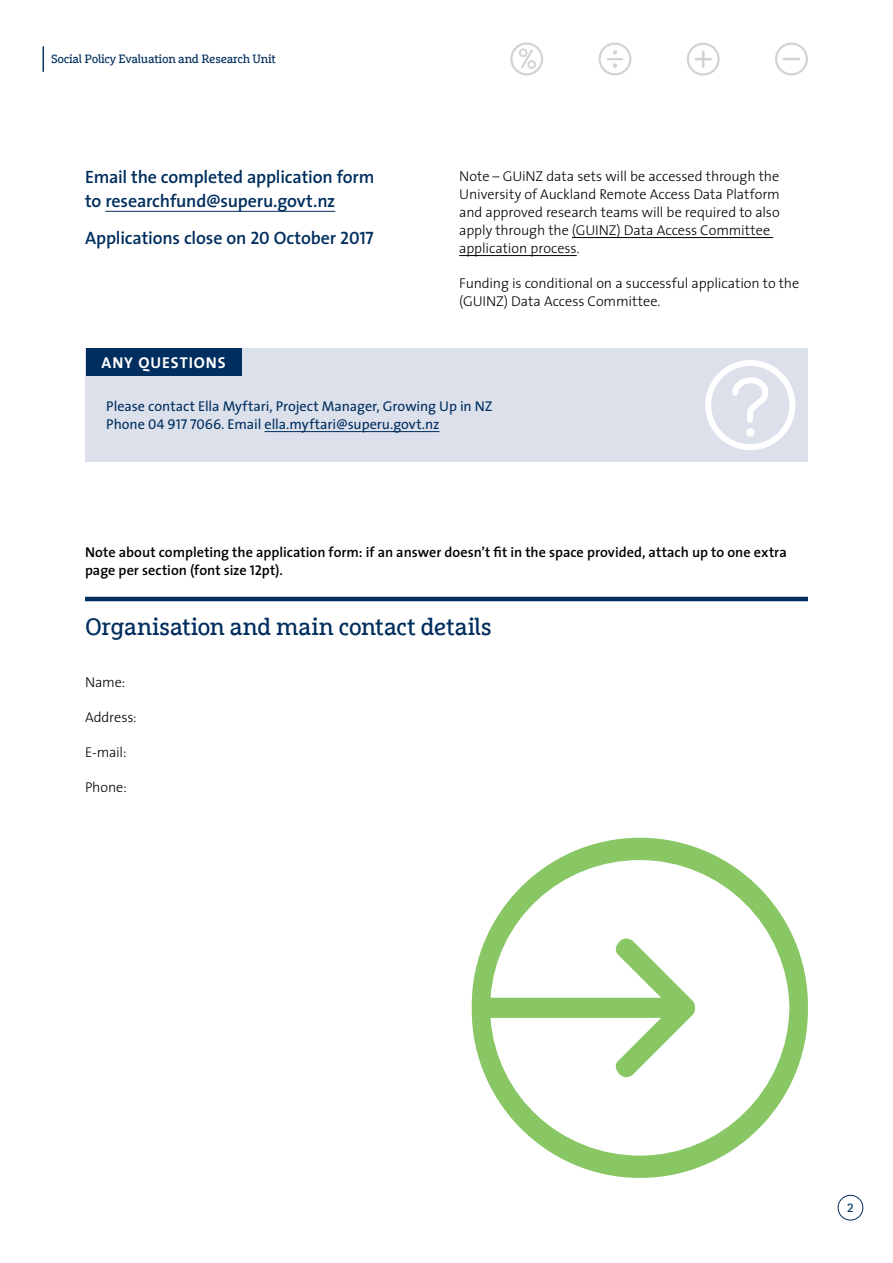
<style>
.page{position:relative;width:893px;height:1263px;background:#fff}
.page>*{position:absolute;margin:0;border:0;box-sizing:border-box;transform-origin:0 0}
.t1{font:24px "Marselis Slab Maori";letter-spacing:-.015em;color:#002e5e}
.t2{font:600 18px/24px "Maori Sans";letter-spacing:-.01em;color:#002e5e}
.t3{font:700 15.75px "Maori Sans";letter-spacing:.06em;color:#fff}
.t4{font:300 14.25px/18px "Maori Sans";letter-spacing:-.005em;color:#000}
.t5{font:600 14.25px/18px "Maori Sans";color:#000}
.t6{font:14.25px/18px "Maori Sans";letter-spacing:-.005em;color:#002e5e}
.t7{font:12px "Marselis Slab Maori";letter-spacing:-.02em;color:#002e5e}
.s1{font-family:"Maori Sans Semi Bold Caps";font-weight:400}
.s2{font-family:"Maori Sans Caps"}
</style>
<div class="page">
<hr style="left:85px;top:597px;width:723px;height:4px;background:#002e5e">
<hr style="left:105px;top:211px;width:230px;height:1px;background:#002e5e">
<hr style="left:572px;top:237px;width:201px;height:1px;background:#000">
<hr style="left:459px;top:255px;width:118px;height:1px;background:#000">
<div style="left:85px;top:348px;width:723px;height:114px;background:#dce0eb"></div>
<hr style="left:264px;top:431px;width:175px;height:1px;background:#002e5e">
<div style="left:86px;top:348px;width:156px;height:28px;background:#002e5e"></div>
<div style="left:705px;top:360px;width:90px;height:90px;border:6px solid #fff;border-radius:50%"></div>
<svg style="left:732px;top:377px;width:37px;height:46px"></svg>
<div style="left:746px;top:428px;width:8px;height:9px;background:#fff;border-radius:50%"></div>
<svg style="left:472px;top:838px;width:336px;height:340px"></svg>
<div style="left:838px;top:1195px;width:25px;height:25px;border:1px solid #002e5e;border-radius:50%"></div>
<svg style="left:43px;top:46px;width:1px;height:26px"></svg>
<svg style="left:598px;top:43px;width:33px;height:32px"></svg>
<svg style="left:510px;top:43px;width:33px;height:32px"></svg>
<svg style="left:687px;top:43px;width:33px;height:33px"></svg>
<svg style="left:775px;top:43px;width:33px;height:32px"></svg>
<p class="t7" style="left:51px;top:51px;width:226px">Social Policy Evaluation and Research Unit</p>
<p class="t2" style="left:85px;top:165px;width:291px">Email the completed application form to researchfund@superu.govt.nz</p>
<p class="t2" style="left:85px;top:225px;width:290px">Applications close on <span class="s1">20</span> October <span class="s1">2017</span></p>
<p class="t3" style="left:102px;top:349px;width:126px">ANY QUESTIONS</p>
<p class="t4" style="left:459px;top:166px;width:322px">Note – GUiNZ data sets will be accessed through the University of Auckland Remote Access Data Platform and approved research teams will be required to also apply through the (GUINZ) Data Access Committee application process.</p>
<p class="t4" style="left:459px;top:273px;width:341px">Funding is conditional on a successful application to the (GUINZ) Data Access Committee.</p>
<p class="t6" style="left:106px;top:396px;width:388px">Please contact Ella Myftari, Project Manager, Growing Up in NZ<br>Phone <span class="s2">04 917 7066</span>. Email ella.myftari@superu.govt.nz</p>
<p class="t5" style="left:85px;top:543px;width:703px">Note about completing the application form: if an answer doesn’t fit in the space provided, attach up to one extra page per section (font size <span class="s1">12</span>pt).</p>
<h1 class="t1" style="left:85px;top:612px;width:409px">Organisation and main contact details</h1>
<p class="t4" style="left:85px;top:673px;width:42px">Name:</p>
<p class="t4" style="left:85px;top:708px;width:53px">Address:</p>
<p class="t4" style="left:85px;top:743px;width:43px">E-mail:</p>
<p class="t4" style="left:85px;top:778px;width:43px">Phone:</p>
<p class="t7" style="left:847px;top:1200px;width:8px">2</p>
</div>
